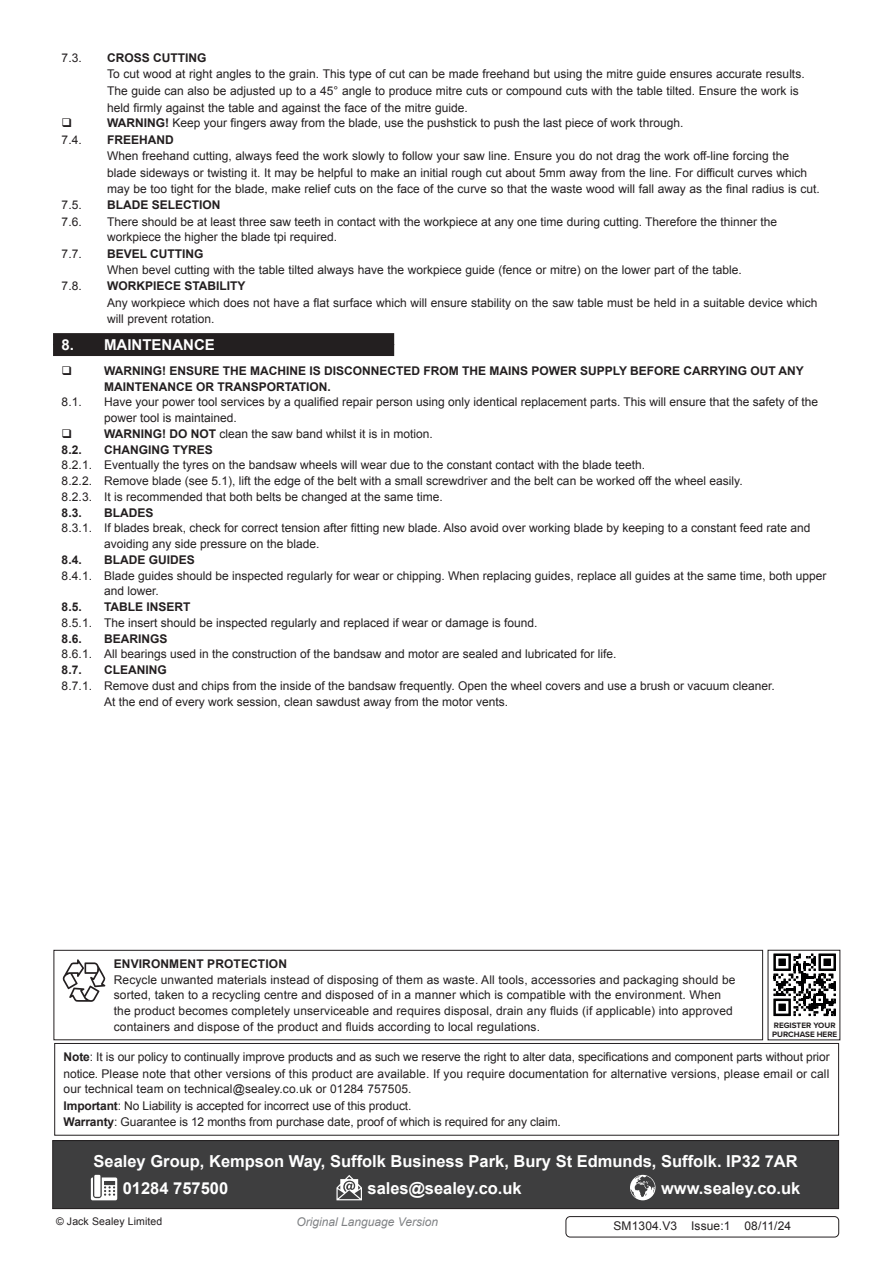
<style>
.page{position:relative;width:893px;height:1263px;background:#fff}
.page>*{position:absolute;margin:0;border:0;box-sizing:border-box;transform-origin:0 0}
.Footer_Contact_Information{font:700 16.5px "Arial";color:#fff}
.t1{font:700 15px "Arial";color:#fff}
.Body{font:12px/15.8px "Arial";color:#231f20}
.Important_Notification_Body{font:12px/16px "Arial";letter-spacing:-.01em;color:#231f20;text-align:justify}
.Body-2{font:700 12px/15.8px "Arial";color:#231f20}
.Body__Footer{font:12px "Arial";letter-spacing:.01em;color:#231f20}
.t2{font:italic 12px "Arial";color:#808285}
.Body__Justified__7pt{font:10.5px "Arial";letter-spacing:.01em;color:#231f20}
.t3{font:700 8.1px/9.4px "Proxima Nova";color:#231f20}
.s1{font-weight:700}
</style>
<div class="page">
<div style="left:566px;top:1216px;width:273px;height:21px;border:1px solid #231f20;border-radius:4px"></div>
<div style="left:53px;top:1140px;width:786px;height:68px;background:#3e3e3f"></div>
<svg style="left:91px;top:1177px;width:26px;height:23px"></svg>
<div style="left:94px;top:1175px;width:6px;height:22px;background:#fff"></div>
<svg style="left:336px;top:1175px;width:26px;height:25px"></svg>
<svg style="left:630px;top:1175px;width:25px;height:25px"></svg>
<div style="left:52px;top:1140px;width:787px;height:69px;border:1px solid #231f20"></div>
<div style="left:54px;top:950px;width:709px;height:90px;border:1px solid #231f20"></div>
<svg style="left:63px;top:959px;width:42px;height:43px"></svg>
<svg style="left:773px;top:953px;width:63px;height:64px"></svg>
<div style="left:54px;top:1043px;width:785px;height:92px;border:1px solid #231f20"></div>
<div style="left:53px;top:344px;width:341px;height:12px;background:#231f20"></div>
<div style="left:53px;top:333px;width:341px;height:12px;background:#231f20"></div>
<p class="Body" style="left:62px;top:50px;width:22px">7.3.</p>
<p class="Body-2" style="left:107px;top:50px;width:101px">CROSS CUTTING</p>
<p class="Body" style="left:107px;top:66px;width:699px;line-height:16.5px">To cut wood at right angles to the grain. This type of cut can be made freehand but using the mitre guide ensures accurate results.<br>The guide can also be adjusted up to a 45° angle to produce mitre cuts or compound cuts with the table tilted. Ensure the work is held firmly against the table and against the face of the mitre guide.</p>
<p class="Body" style="left:107px;top:115px;width:578px"><span class="s1">WARNING!</span> Keep your fingers away from the blade, use the pushstick to push the last piece of work through.</p>
<p class="Body" style="left:62px;top:132px;width:22px">7.4.</p>
<p class="Body-2" style="left:107px;top:132px;width:68px">FREEHAND</p>
<p class="Body" style="left:107px;top:148px;width:714px;line-height:16.5px">When freehand cutting, always feed the work slowly to follow your saw line. Ensure you do not drag the work off-line forcing the blade sideways or twisting it. It may be helpful to make an initial rough cut about 5mm away from the line. For difficult curves which may be too tight for the blade, make relief cuts on the face of the curve so that the waste wood will fall away as the final radius is cut.</p>
<p class="Body" style="left:62px;top:197px;width:22px">7.5.</p>
<p class="Body-2" style="left:107px;top:197px;width:115px">BLADE SELECTION</p>
<p class="Body" style="left:62px;top:214px;width:22px">7.6.</p>
<p class="Body" style="left:107px;top:214px;width:672px">There should be at least three saw teeth in contact with the workpiece at any one time during cutting. Therefore the thinner the workpiece the higher the blade tpi required.</p>
<p class="Body" style="left:62px;top:246px;width:22px">7.7.</p>
<p class="Body-2" style="left:107px;top:246px;width:98px">BEVEL CUTTING</p>
<p class="Body" style="left:107px;top:262px;width:636px">When bevel cutting with the table tilted always have the workpiece guide (fence or mitre) on the lower part of the table.</p>
<p class="Body" style="left:62px;top:278px;width:22px">7.8.</p>
<p class="Body-2" style="left:107px;top:278px;width:140px">WORKPIECE STABILITY</p>
<p class="Body" style="left:107px;top:294px;width:712px;line-height:16.5px">Any workpiece which does not have a flat surface which will ensure stability on the saw table must be held in a suitable device which will prevent rotation.</p>
<p class="t1" style="left:62px;top:335px;width:155px">8. MAINTENANCE</p>
<p class="Body-2" style="left:104px;top:363px;width:701px">WARNING! ENSURE THE MACHINE IS DISCONNECTED FROM THE MAINS POWER SUPPLY BEFORE CARRYING OUT ANY<br>MAINTENANCE OR TRANSPORTATION.</p>
<p class="Body" style="left:62px;top:394px;width:22px">8.1.</p>
<p class="Body" style="left:104px;top:394px;width:716px">Have your power tool services by a qualified repair person using only identical replacement parts. This will ensure that the safety of the power tool is maintained.</p>
<p class="Body" style="left:104px;top:426px;width:330px"><span class="s1">WARNING! DO NOT</span> clean the saw band whilst it is in motion.</p>
<p class="Body-2" style="left:62px;top:442px;width:22px">8.2.</p>
<p class="Body-2" style="left:104px;top:442px;width:110px">CHANGING TYRES</p>
<p class="Body" style="left:62px;top:457px;width:585px">8.2.1. Eventually the tyres on the bandsaw wheels will wear due to the constant contact with the blade teeth.</p>
<p class="Body" style="left:62px;top:473px;width:683px">8.2.2. Remove blade (see 5.1), lift the edge of the belt with a small screwdriver and the belt can be worked off the wheel easily.</p>
<p class="Body" style="left:62px;top:489px;width:383px">8.2.3. It is recommended that both belts be changed at the same time.</p>
<p class="Body-2" style="left:62px;top:505px;width:22px">8.3.</p>
<p class="Body-2" style="left:104px;top:505px;width:51px">BLADES</p>
<p class="Body" style="left:104px;top:520px;width:708px;text-indent:-43px">8.3.1. If blades break, check for correct tension after fitting new blade. Also avoid over working blade by keeping to a constant feed rate and avoiding any side pressure on the blade.</p>
<p class="Body-2" style="left:62px;top:552px;width:22px">8.4.</p>
<p class="Body-2" style="left:104px;top:552px;width:92px">BLADE GUIDES</p>
<p class="Body" style="left:104px;top:568px;width:724px;text-indent:-43px">8.4.1. Blade guides should be inspected regularly for wear or chipping. When replacing guides, replace all guides at the same time, both upper and lower.</p>
<p class="Body-2" style="left:62px;top:599px;width:22px">8.5.</p>
<p class="Body-2" style="left:104px;top:599px;width:88px">TABLE INSERT</p>
<p class="Body" style="left:62px;top:615px;width:478px">8.5.1. The insert should be inspected regularly and replaced if wear or damage is found.</p>
<p class="Body-2" style="left:62px;top:631px;width:22px">8.6.</p>
<p class="Body-2" style="left:104px;top:631px;width:65px">BEARINGS</p>
<p class="Body" style="left:62px;top:646px;width:556px">8.6.1. All bearings used in the construction of the bandsaw and motor are sealed and lubricated for life.</p>
<p class="Body-2" style="left:62px;top:662px;width:22px">8.7.</p>
<p class="Body-2" style="left:104px;top:662px;width:64px">CLEANING</p>
<p class="Body" style="left:104px;top:678px;width:672px;text-indent:-43px">8.7.1. Remove dust and chips from the inside of the bandsaw frequently. Open the wheel covers and use a brush or vacuum cleaner.<br>At the end of every work session, clean sawdust away from the motor vents.</p>
<p class="Body-2" style="left:114px;top:956px;width:175px">ENVIRONMENT PROTECTION</p>
<p class="Body" style="left:114px;top:972px;width:623px">Recycle unwanted materials instead of disposing of them as waste. All tools, accessories and packaging should be sorted, taken to a recycling centre and disposed of in a manner which is compatible with the environment. When the product becomes completely unserviceable and requires disposal, drain any fluids (if applicable) into approved containers and dispose of the product and fluids according to local regulations.</p>
<p class="t3" style="left:772px;top:1020px;width:67px">REGISTER YOUR<br>PURCHASE HERE</p>
<p class="Important_Notification_Body" style="left:64px;top:1049px;width:768px"><span class="s1">Note</span>: It is our policy to continually improve products and as such we reserve the right to alter data, specifications and component parts without prior notice. Please note that other versions of this product are available. If you require documentation for alternative versions, please email or call our technical team on technical@sealey.co.uk or 01284 757505.</p>
<p class="Important_Notification_Body" style="left:64px;top:1098px;width:349px"><span class="s1">Important</span>: No Liability is accepted for incorrect use of this product.</p>
<p class="Important_Notification_Body" style="left:64px;top:1114px;width:499px"><span class="s1">Warranty</span>: Guarantee is 12 months from purchase date, proof of which is required for any claim.</p>
<p class="Footer_Contact_Information" style="left:94px;top:1150px;width:706px">Sealey Group, Kempson Way, Suffolk Business Park, Bury St Edmunds, Suffolk. IP32 7AR</p>
<p class="Footer_Contact_Information" style="left:123px;top:1177px;width:107px">01284 757500</p>
<p class="Footer_Contact_Information" style="left:367px;top:1177px;width:156px">sales@sealey.co.uk</p>
<p class="Footer_Contact_Information" style="left:661px;top:1177px;width:141px">www.sealey.co.uk</p>
<p class="Body__Justified__7pt" style="left:56px;top:1214px;width:108px">© Jack Sealey Limited</p>
<p class="t2" style="left:296px;top:1213px;width:143px">Original Language Version</p>
<p class="Body__Footer" style="left:613px;top:1218px;width:179px">SM1304.V3 Issue:1 08/11/24</p>
</div>
